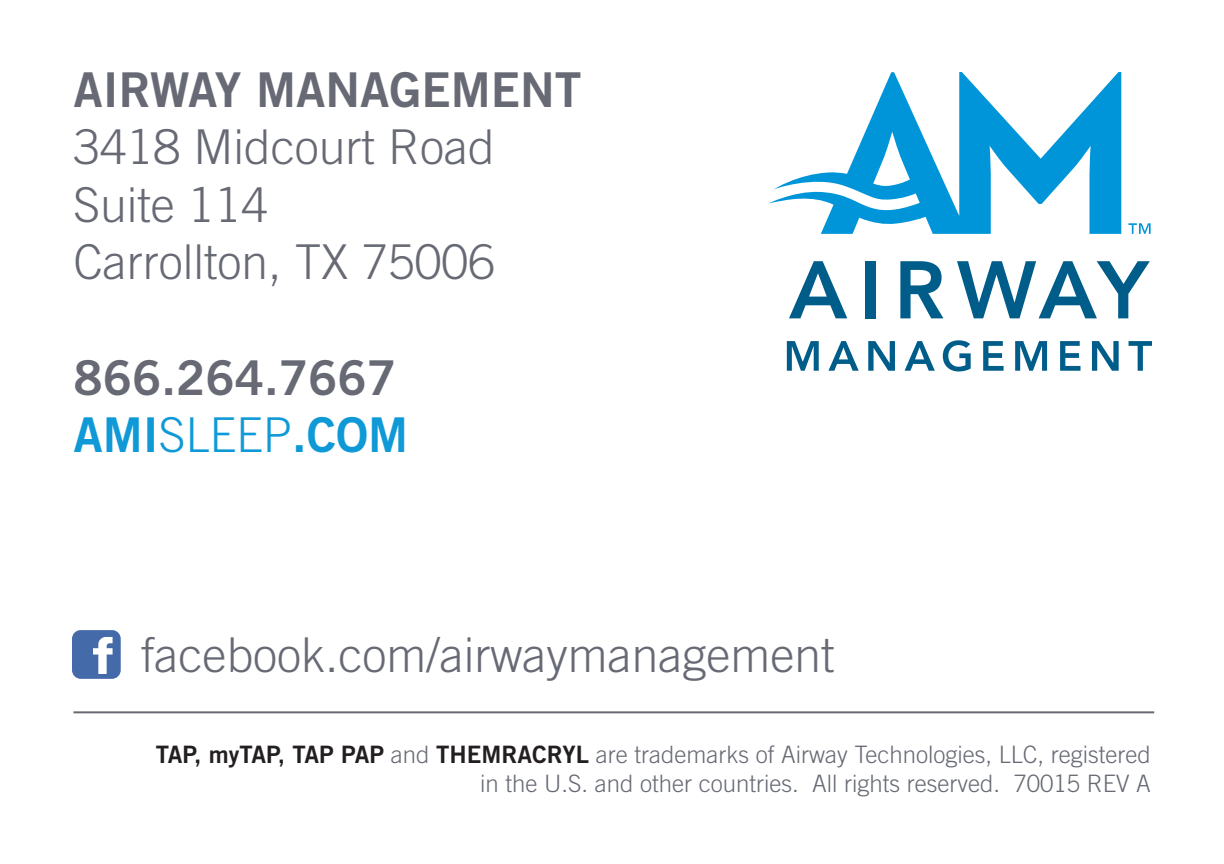
<style>
.page{position:relative;width:1224px;height:864px;background:#fff}
.page>*{position:absolute;margin:0;border:0;box-sizing:border-box;transform-origin:0 0}
.t1{font:300 48px "Trade Gothic LT Std";color:#676a74}
.t2{font:48px "Trade Gothic LT Std Bd 2";color:#676a74}
.t3{font:48px "Trade Gothic LT Std Bd 2";color:#0f99d6}
.t4{font:300 24px/28.8px "Trade Gothic LT Std";color:#676a74;text-align:right}
.s1{font-family:"Trade Gothic LT Std";font-weight:300}
.s2{font-family:"Trade Gothic LT Std Bd 2";font-weight:400;color:#231f20}
</style>
<div class="page">
<svg style="left:72px;top:630px;width:49px;height:49px"></svg>
<svg style="left:789px;top:261px;width:58px;height:57px"></svg>
<div style="left:866px;top:261px;width:10px;height:57px;background:#005d8a"></div>
<svg style="left:900px;top:261px;width:44px;height:57px"></svg>
<svg style="left:957px;top:261px;width:193px;height:57px"></svg>
<svg style="left:787px;top:341px;width:32px;height:30px"></svg>
<svg style="left:828px;top:341px;width:31px;height:30px"></svg>
<svg style="left:868px;top:341px;width:27px;height:30px"></svg>
<svg style="left:905px;top:341px;width:30px;height:30px"></svg>
<svg style="left:943px;top:340px;width:28px;height:31px"></svg>
<svg style="left:983px;top:341px;width:21px;height:30px"></svg>
<svg style="left:1015px;top:341px;width:32px;height:30px"></svg>
<svg style="left:1060px;top:341px;width:20px;height:30px"></svg>
<svg style="left:1092px;top:341px;width:27px;height:30px"></svg>
<svg style="left:1129px;top:341px;width:23px;height:30px"></svg>
<svg style="left:768px;top:72px;width:353px;height:162px"></svg>
<svg style="left:1128px;top:223px;width:23px;height:11px"></svg>
<hr style="left:73px;top:711px;width:1081px;height:2px;background:#676a74">
<p class="t2" style="left:73px;top:60px;width:509px">AIRWAY MANAGEMENT</p>
<p class="t1" style="left:73px;top:119px;width:423px">3418 Midcourt Road</p>
<p class="t1" style="left:73px;top:176px;width:196px">Suite 114</p>
<p class="t1" style="left:73px;top:234px;width:423px">Carrollton, TX 75006</p>
<p class="t2" style="left:73px;top:348px;width:324px">866.264.7667</p>
<p class="t3" style="left:73px;top:405px;width:336px">AMI<span class="s1">SLEEP</span>.COM</p>
<p class="t1" style="left:141px;top:626px;width:695px">facebook.com/airwaymanagement</p>
<p class="t4" style="left:156px;top:740px;width:996px"><span class="s2">TAP, myTAP, TAP PAP</span> and <span class="s2">THEMRACRYL</span> are trademarks of Airway Technologies, LLC, registered in the U.S. and other countries. All rights reserved. 70015 REV A</p>
</div>
